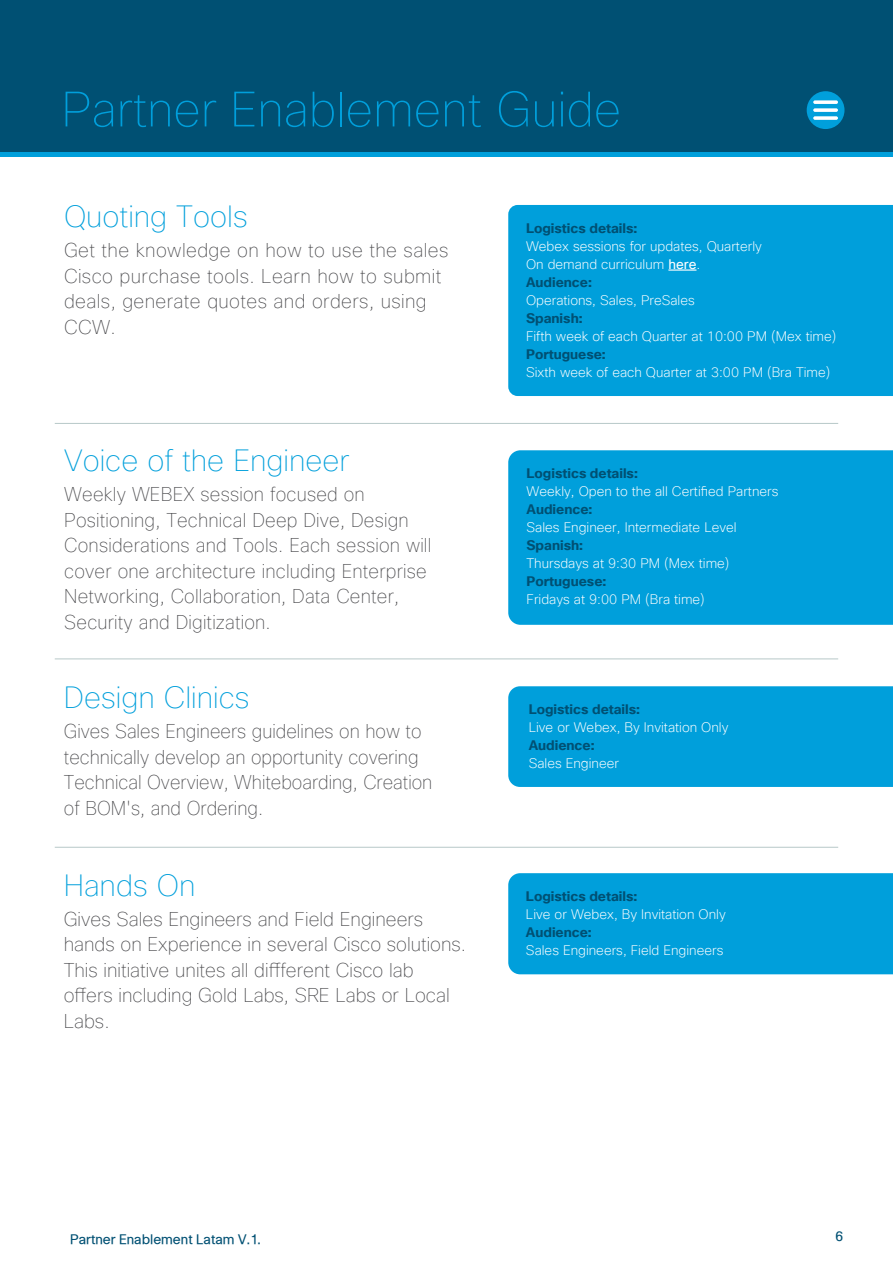
<style>
.page{position:relative;width:893px;height:1263px;background:#fff}
.page>*{position:absolute;margin:0;border:0;box-sizing:border-box;transform-origin:0 0}
.t1{font:100 30px "Cisco Sans TT";color:#009fdb}
.t2{font:100 19.5px/25.5px "Cisco Sans TT";letter-spacing:.01em;color:#444447}
.t3{font:100 19.5px/25.5px "Cisco Sans TT";letter-spacing:.01em;color:#444447;scale:.96 1}
.t4{font:100 19.5px/25.5px "Cisco Sans TT";letter-spacing:.01em;color:#444447;scale:.95 1}
.t5{font:200 13.5px/18px "Cisco Sans TT";color:#fff}
.t6{font:700 13.5px "Cisco Sans TT";color:#005073}
.t7{font:13.5px "Ciscoregular";color:#005073}
.s1{font-weight:400}
.s2{font-weight:700;color:#005073}
</style>
<div class="page">
<div style="left:508px;top:450px;width:385px;height:175px;background:#009fdb"></div>
<div style="left:508px;top:205px;width:385px;height:191px;background:#009fdb"></div>
<div style="left:508px;top:873px;width:385px;height:101px;background:#009fdb"></div>
<div style="left:508px;top:686px;width:385px;height:101px;background:#009fdb"></div>
<div style="left:0;top:0;width:893px;height:156px;background:#005073"></div>
<hr style="left:668px;top:269px;width:28px;height:2px;background:#fff">
<hr style="left:55px;top:423px;width:783px;height:1px;background:#b7c8c8">
<hr style="left:55px;top:658px;width:783px;height:1px;background:#b7c8c8">
<hr style="left:55px;top:847px;width:783px;height:1px;background:#b7c8c8">
<svg style="left:66px;top:92px;width:47px;height:35px"></svg>
<svg style="left:121px;top:95px;width:49px;height:32px"></svg>
<svg style="left:176px;top:101px;width:22px;height:26px"></svg>
<svg style="left:205px;top:101px;width:11px;height:25px"></svg>
<svg style="left:234px;top:92px;width:20px;height:34px"></svg>
<svg style="left:261px;top:101px;width:19px;height:25px"></svg>
<svg style="left:286px;top:101px;width:19px;height:26px"></svg>
<svg style="left:313px;top:92px;width:21px;height:35px"></svg>
<hr style="left:340px;top:92px;width:2px;height:34px;background:#009fdb">
<svg style="left:348px;top:101px;width:22px;height:26px"></svg>
<svg style="left:377px;top:101px;width:33px;height:25px"></svg>
<svg style="left:416px;top:101px;width:23px;height:26px"></svg>
<svg style="left:445px;top:95px;width:36px;height:32px"></svg>
<svg style="left:499px;top:91px;width:29px;height:36px"></svg>
<svg style="left:535px;top:101px;width:19px;height:26px"></svg>
<hr style="left:561px;top:101px;width:2px;height:25px;background:#009fdb">
<svg style="left:569px;top:92px;width:21px;height:35px"></svg>
<svg style="left:596px;top:101px;width:23px;height:26px"></svg>
<hr style="left:0;top:152px;width:893px;height:4px;background:#009fdb">
<div style="left:807px;top:91px;width:37px;height:38px;background:#009fdb;border-radius:50%"></div>
<svg style="left:813px;top:116px;width:25px;height:4px"></svg>
<svg style="left:813px;top:108px;width:25px;height:4px"></svg>
<svg style="left:813px;top:100px;width:25px;height:4px"></svg>
<h1 class="t1" style="left:64px;top:198px;width:185px">Quoting Tools</h1>
<h2 class="t2" style="left:64px;top:238px;width:386px">Get the knowledge on how to use the sales<br>Cisco purchase tools. Learn how to submit deals, generate quotes and orders, using<br>CCW.</h2>
<h1 class="t1" style="left:64px;top:441px;width:287px">Voice of the Engineer</h1>
<p class="t3" style="left:64px;top:481px;width:384px">Weekly WEBEX session focused on Positioning, Technical Deep Dive, Design Considerations and Tools. Each session will cover one architecture including Enterprise Networking, Collaboration, Data Center, Security and Digitization.</p>
<h1 class="t1" style="left:64px;top:678px;width:187px">Design Clinics</h1>
<h2 class="t4" style="left:64px;top:718px;width:389px">Gives Sales Engineers guidelines on how to technically develop an opportunity covering Technical Overview, Whiteboarding, Creation of BOM's, and Ordering.</h2>
<h1 class="t1" style="left:64px;top:866px;width:133px">Hands On</h1>
<h2 class="t2" style="left:64px;top:906px;width:404px">Gives Sales Engineers and Field Engineers hands on Experience in several Cisco solutions.<br>This initiative unites all diffferent Cisco lab offers including Gold Labs, SRE Labs or Local Labs.</h2>
<p class="t6" style="left:526px;top:220px;width:113px">Logistics details:</p>
<p class="t5" style="left:526px;top:238px;width:237px">Webex sessions for updates, Quarterly<br>On demand curriculum <span class="s1">here</span>.<br><span class="s2">Audience:</span></p>
<p class="t5" style="left:526px;top:292px;width:170px">Operations, Sales, PreSales</p>
<p class="t6" style="left:526px;top:310px;width:58px">Spanish:</p>
<p class="t5" style="left:526px;top:328px;width:312px">Fifth week of each Quarter at 10:00 PM (Mex time)</p>
<p class="t6" style="left:526px;top:346px;width:81px">Portuguese:</p>
<p class="t5" style="left:526px;top:364px;width:306px">Sixth week of each Quarter at 3:00 PM (Bra Time)</p>
<p class="t6" style="left:526px;top:465px;width:113px">Logistics details:</p>
<p class="t5" style="left:526px;top:482px;width:253px">Weekly, Open to the all Certified Partners</p>
<p class="t6" style="left:526px;top:501px;width:67px">Audience:</p>
<p class="t5" style="left:526px;top:518px;width:212px">Sales Engineer, Intermediate Level</p>
<p class="t6" style="left:526px;top:537px;width:58px">Spanish:</p>
<p class="t5" style="left:526px;top:554px;width:205px">Thursdays at 9:30 PM (Mex time)</p>
<p class="t6" style="left:526px;top:573px;width:81px">Portuguese:</p>
<p class="t5" style="left:526px;top:590px;width:180px">Fridays at 9:00 PM (Bra time)</p>
<p class="t6" style="left:529px;top:701px;width:113px">Logistics details:</p>
<p class="t5" style="left:529px;top:718px;width:201px">Live or Webex, By Invitation Only</p>
<p class="t6" style="left:529px;top:737px;width:67px">Audience:</p>
<p class="t5" style="left:529px;top:754px;width:92px">Sales Engineer</p>
<p class="t6" style="left:526px;top:887px;width:113px">Logistics details:</p>
<p class="t5" style="left:526px;top:905px;width:201px">Live or Webex, By Invitation Only</p>
<p class="t6" style="left:526px;top:923px;width:67px">Audience:</p>
<p class="t5" style="left:526px;top:941px;width:199px">Sales Engineers, Field Engineers</p>
<p class="t7" style="left:70px;top:1231px;width:192px">Partner Enablement Latam V.1.</p>
<p class="t7" style="left:835px;top:1228px;width:10px">6</p>
</div>
